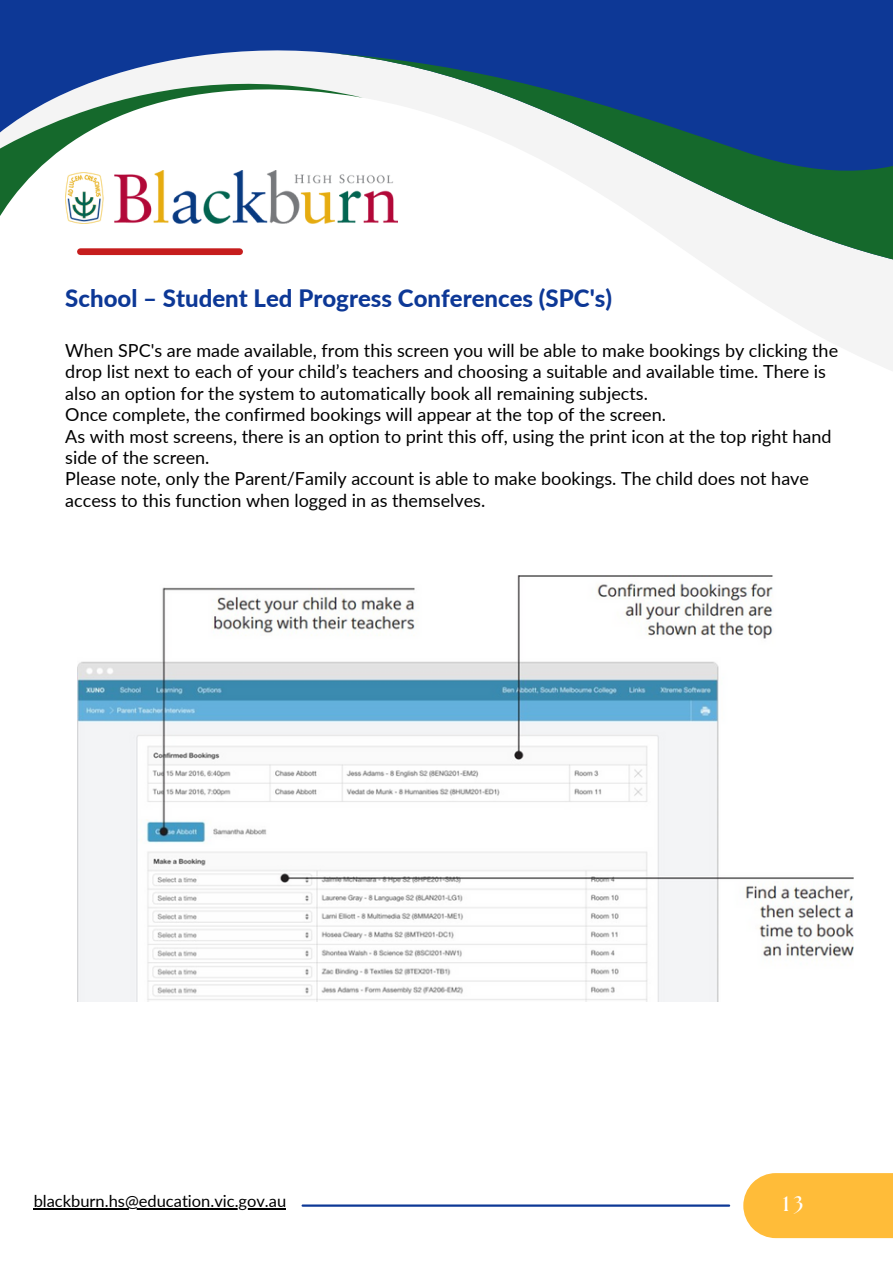
<style>
.page{position:relative;width:893px;height:1264px;background:#fff}
.page>*{position:absolute;margin:0;border:0;box-sizing:border-box;transform-origin:0 0}
.t1{font:800 24px "Lato";color:#0d3896}
.t2{font:700 21px "The Seasons";color:#fff}
.t3{font:18px/21.3px "Lato";color:#000}
.t4{font:16.5px "Lato";color:#000}
</style>
<div class="page">
<svg style="left:711px;top:268px;width:181px;height:103px;fill:#f4f4f4"></svg>
<div style="left:0;top:0;width:892px;height:52px;background:#0d3896"></div>
<svg style="left:0;top:41px;width:363px;height:215px"></svg>
<svg style="left:322px;top:52px;width:570px;height:216px"></svg>
<div style="left:743px;top:1173px;width:149px;height:65px;background:#ffbc39"></div>
<div style="left:80px;top:248px;width:159px;height:7px;background:#c61d1d"></div>
<hr style="left:302px;top:1204px;width:427px;height:2px;background:#0d3896">
<img style="left:65px;top:171px;width:332px;height:53px">
<img style="left:77px;top:575px;width:776px;height:426px">
<hr style="left:34px;top:1208px;width:252px;height:1px;background:#000">
<p class="t1" style="left:65px;top:283px;width:548px">School – Student Led Progress Conferences (SPC's)</p>
<p class="t3" style="left:65px;top:339px;width:774px">When SPC's are made available, from this screen you will be able to make bookings by clicking the drop list next to each of your child’s teachers and choosing a suitable and available time. There is also an option for the system to automatically book all remaining subjects.</p>
<p class="t3" style="left:65px;top:403px;width:602px">Once complete, the confirmed bookings will appear at the top of the screen.</p>
<p class="t3" style="left:65px;top:425px;width:767px">As with most screens, there is an option to print this off, using the print icon at the top right hand side of the screen.</p>
<p class="t3" style="left:65px;top:467px;width:745px">Please note, only the Parent/Family account is able to make bookings. The child does not have access to this function when logged in as themselves.</p>
<p class="t4" style="left:34px;top:1190px;width:254px">blackburn.hs@education.vic.gov.au</p>
<p class="t2" style="left:782px;top:1194px;width:22px">13</p>
</div>
